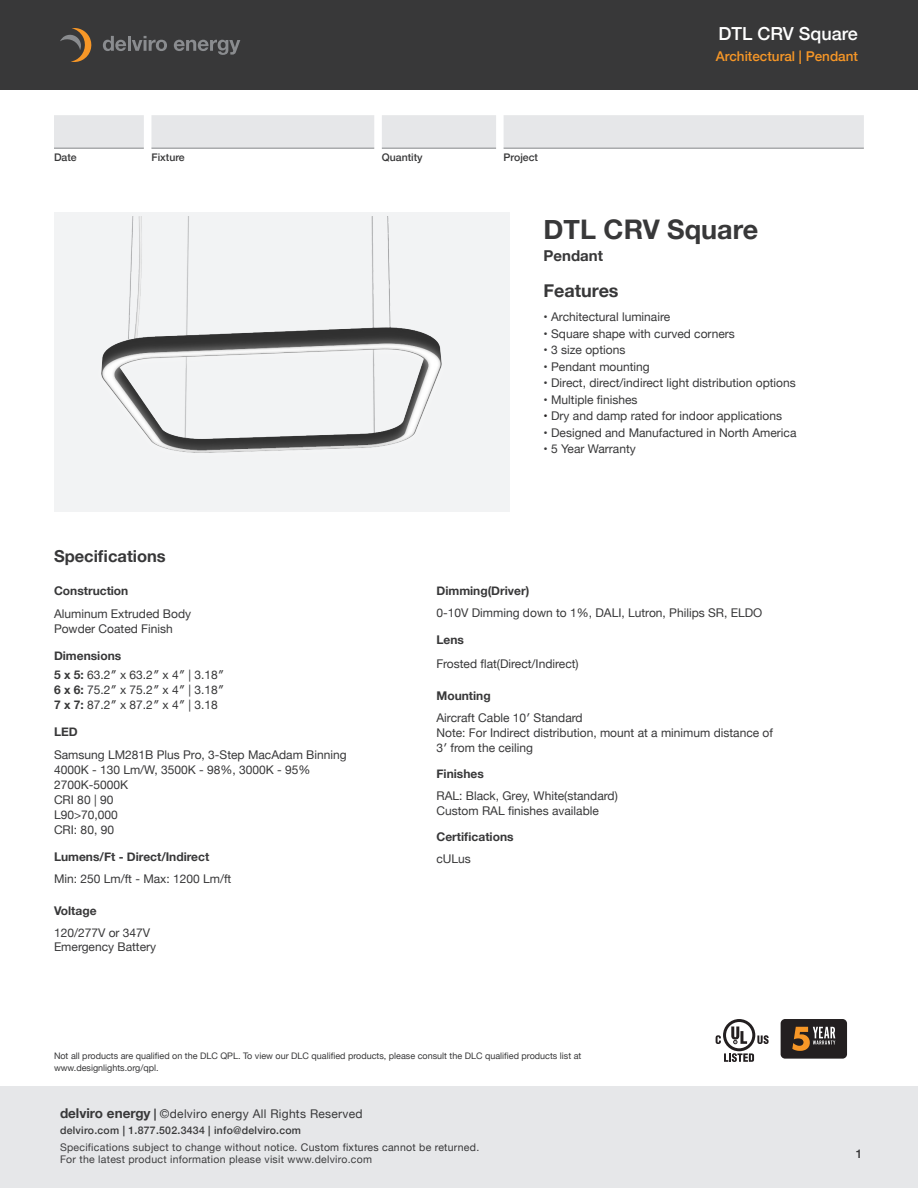
<style>
.page{position:relative;width:918px;height:1188px;background:#fff}
.page>*{position:absolute;margin:0;border:0;box-sizing:border-box;transform-origin:0 0}
.t1{font:700 27px "Helvetica Neue";color:#383839}
.t2{font:500 18px "Helvetica Neue";color:#fff}
.Titles_-_12pt{font:700 18px "Helvetica Neue";color:#383839}
.t3{font:700 16.5px "Helvetica Neue";color:#383839}
.t4{font:700 15px "Helvetica Neue";color:#383839}
.t5{font:500 13.5px "Helvetica Neue";color:#f79727}
.t6{font:12px/15px "Helvetica Neue";color:#383839}
.t7{font:700 12px "Helvetica Neue";color:#383839}
.t8{font:12px "Helvetica Neue";letter-spacing:.025em;color:#383839}
.t9{font:500 12px "Helvetica Neue";color:#383839}
.t10{font:500 10.5px/16.2px "Helvetica Neue";letter-spacing:.015em;color:#383839}
.t11{font:10.5px "Helvetica Neue";letter-spacing:.025em;color:#3e3e3f}
.t12{font:9px/12px "Helvetica Neue";color:#383839}
.s1{font-weight:700}
.s2{color:#231f20}
.s3{font-weight:700;font-size:13.5px}
.s4{font-weight:400;color:#3e3e3f}
.s5{font-weight:400}
</style>
<div class="page">
<svg style="left:724px;top:1053px;width:30px;height:9px"></svg>
<svg style="left:757px;top:1035px;width:12px;height:9px"></svg>
<svg style="left:723px;top:1019px;width:32px;height:32px"></svg>
<div style="left:726px;top:1022px;width:26px;height:26px;background:#fff;border-radius:50%"></div>
<svg style="left:731px;top:1027px;width:16px;height:17px"></svg>
<svg style="left:716px;top:1035px;width:5px;height:9px"></svg>
<div style="left:781px;top:1019px;width:66px;height:40px;background:#231f20;border-radius:4px"></div>
<svg style="left:792px;top:1027px;width:43px;height:24px"></svg>
<div style="left:54px;top:115px;width:810px;height:33px;background:#e6e7e9"></div>
<hr style="left:54px;top:148px;width:90px;height:1px;background:#848689">
<hr style="left:151px;top:148px;width:223px;height:1px;background:#848689">
<hr style="left:504px;top:148px;width:360px;height:1px;background:#848689">
<hr style="left:382px;top:148px;width:114px;height:1px;background:#848689">
<div style="left:0;top:0;width:918px;height:90px;background:#383839"></div>
<svg style="left:60px;top:28px;width:32px;height:34px"></svg>
<svg style="left:103px;top:36px;width:23px;height:15px"></svg>
<hr style="left:128px;top:36px;width:3px;height:15px;background:#8a8c8f">
<svg style="left:132px;top:36px;width:35px;height:15px"></svg>
<svg style="left:174px;top:40px;width:66px;height:15px"></svg>
<div style="left:0;top:1086px;width:918px;height:102px;background:#e6e7e9"></div>
<div style="left:54px;top:212px;width:455px;height:300px;background:#f2f3f4"></div>
<img style="left:101px;top:217px;width:341px;height:236px">
<p class="t10" style="left:54px;top:149px;width:24px">Date</p>
<p class="t10" style="left:151px;top:149px;width:35px">Fixture</p>
<p class="t10" style="left:382px;top:149px;width:42px">Quantity</p>
<p class="t10" style="left:504px;top:149px;width:36px">Project</p>
<h2 class="t2" style="left:719px;top:20px;width:141px">DTL CRV Square</h2>
<p class="t5" style="left:716px;top:46px;width:144px">Architectural | Pendant</p>
<p class="t3" style="left:54px;top:543px;width:113px">Specifications</p>
<p class="t7" style="left:54px;top:582px;width:76px">Construction</p>
<p class="t6" style="left:54px;top:607px;width:139px">Aluminum Extruded Body</p>
<p class="t6" style="left:54px;top:622px;width:120px">Powder Coated Finish</p>
<p class="t7" style="left:54px;top:646px;width:69px">Dimensions</p>
<p class="t6" style="left:54px;top:668px;width:172px"><span class="s1">5 x 5:</span> 63.2″ x 63.2″ x 4″ | 3.18″</p>
<p class="t6" style="left:54px;top:683px;width:172px"><span class="s1">6 x 6:</span> 75.2″ x 75.2″ x 4″ | 3.18″</p>
<p class="t6" style="left:54px;top:698px;width:165px"><span class="s1">7 x 7:</span> 87.2″ x 87.2″ x 4″ | 3.18</p>
<p class="t7" style="left:54px;top:723px;width:25px">LED</p>
<p class="t6" style="left:54px;top:748px;width:294px">Samsung LM281B Plus Pro, 3-Step MacAdam Binning</p>
<p class="t6" style="left:54px;top:763px;width:258px">4000K - 130 Lm/W, 3500K - 98%, 3000K - 95%</p>
<p class="t6" style="left:54px;top:778px;width:76px">2700K-5000K</p>
<p class="t6" style="left:54px;top:793px;width:61px">CRI 80 | 90</p>
<p class="t6" style="left:54px;top:808px;width:65px">L90&gt;70,000</p>
<p class="t6" style="left:54px;top:823px;width:62px">CRI: 80, 90</p>
<p class="t7" style="left:54px;top:847px;width:157px">Lumens/Ft - Direct/Indirect</p>
<p class="t6" style="left:54px;top:872px;width:179px">Min: 250 Lm/ft - Max: 1200 Lm/ft</p>
<p class="t7" style="left:54px;top:901px;width:44px">Voltage</p>
<p class="t6" style="left:54px;top:926px;width:98px">120/277V or 347V</p>
<p class="t6" style="left:54px;top:940px;width:104px">Emergency Battery</p>
<p class="t1" style="left:544px;top:208px;width:216px">DTL CRV Square</p>
<p class="t4" style="left:544px;top:244px;width:61px">Pendant</p>
<p class="Titles_-_12pt" style="left:544px;top:277px;width:77px">Features</p>
<p class="t6" style="left:544px;top:310px;width:128px">• Architectural luminaire</p>
<p class="t6" style="left:544px;top:327px;width:193px">• Square shape with curved corners</p>
<p class="t6" style="left:544px;top:343px;width:83px">• 3 size options</p>
<p class="t6" style="left:544px;top:360px;width:108px">• Pendant mounting</p>
<p class="t6" style="left:544px;top:376px;width:254px">• Direct, direct/indirect light distribution options</p>
<p class="t6" style="left:544px;top:393px;width:95px">• Multiple finishes</p>
<p class="t6" style="left:544px;top:409px;width:240px"><span class="s2">•</span> Dry and damp rated for indoor applications</p>
<p class="t6" style="left:544px;top:426px;width:254px">• Designed and Manufactured in North America</p>
<p class="t6" style="left:544px;top:442px;width:94px">• 5 Year Warranty</p>
<p class="t7" style="left:436px;top:582px;width:94px">Dimming(Driver)</p>
<p class="t6" style="left:436px;top:606px;width:327px">0-10V Dimming down to 1%, DALI, Lutron, Philips SR, ELDO</p>
<p class="t7" style="left:436px;top:630px;width:29px">Lens</p>
<p class="t6" style="left:436px;top:657px;width:144px">Frosted flat(Direct/Indirect)</p>
<p class="t7" style="left:436px;top:686px;width:56px">Mounting</p>
<p class="t6" style="left:436px;top:711px;width:148px">Aircraft Cable 10′ Standard</p>
<p class="t6" style="left:436px;top:726px;width:338px">Note: For Indirect distribution, mount at a minimum distance of<br>3′ from the ceiling</p>
<p class="t7" style="left:436px;top:764px;width:49px">Finishes</p>
<p class="t6" style="left:436px;top:789px;width:183px">RAL: Black, Grey, White(standard)</p>
<p class="t6" style="left:436px;top:804px;width:164px">Custom RAL finishes available</p>
<p class="t7" style="left:436px;top:827px;width:79px">Certifications</p>
<p class="t6" style="left:436px;top:852px;width:36px">cULus</p>
<p class="t12" style="left:54px;top:1050px;width:529px">Not all products are qualified on the DLC QPL. To view our DLC qualified products, please consult the DLC qualified products list at www.designlights.org/qpl.</p>
<p class="t8" style="left:60px;top:1105px;width:304px"><span class="s3">delviro energy</span> <span class="s1">|</span> ©delviro energy All Rights Reserved</p>
<p class="t10" style="left:60px;top:1122px;width:421px">delviro.com | 1.877.502.3434 | info@delviro.com<br><span class="s4">Specifications subject to change without notice.</span> <span class="s5">Custom fixtures cannot be returned.</span></p>
<p class="t11" style="left:60px;top:1152px;width:314px">For the latest product information please visit www.delviro.com</p>
<p class="t9" style="left:856px;top:1144px;width:8px">1</p>
</div>
